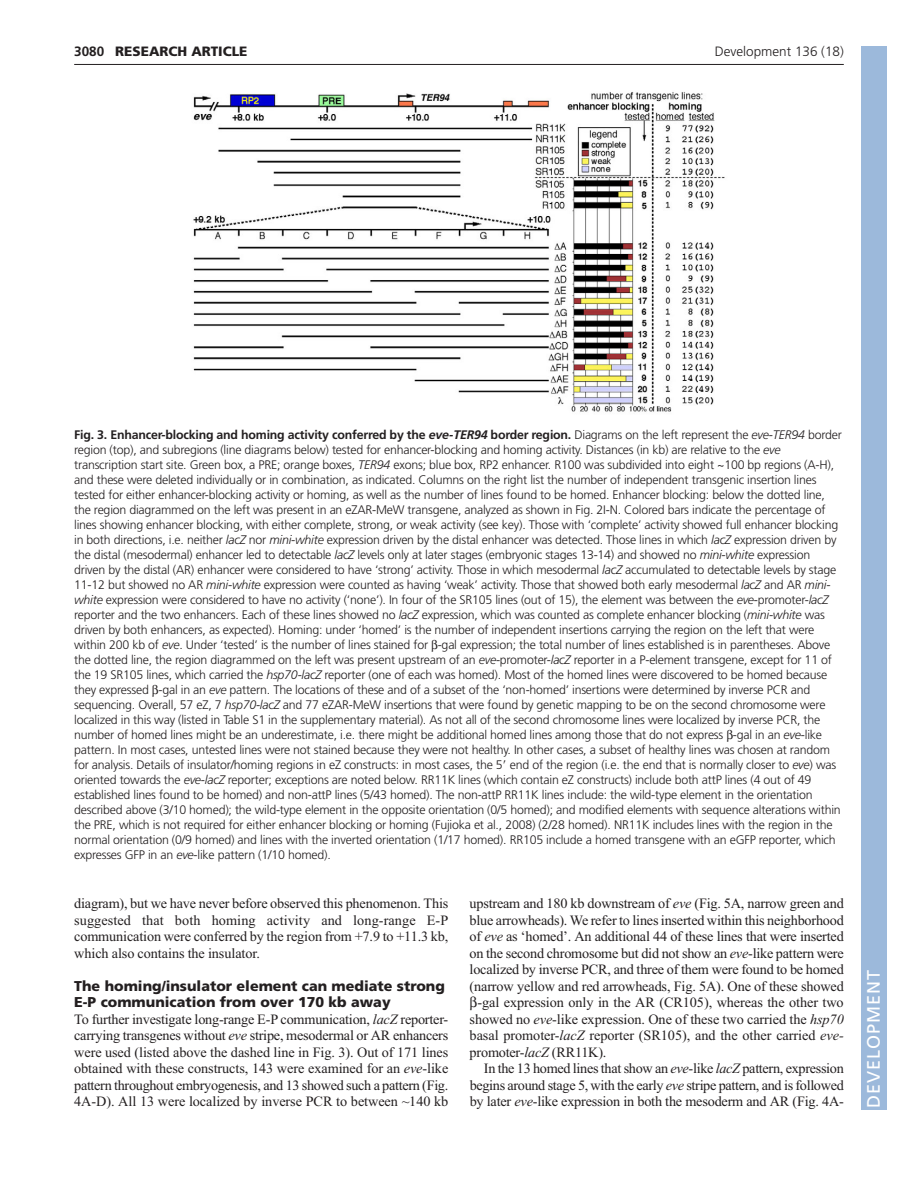
<style>
.page{position:relative;width:918px;height:1188px;background:#fff}
.page>*{position:absolute;margin:0;border:0;box-sizing:border-box;transform-origin:0 0}
.t1{font:18px "Frutiger LT Std";letter-spacing:.055em;color:#fff}
.t2{font:14.25px/16.5px "Times New Roman";letter-spacing:-.015em;color:#231f20;text-align:justify}
.t3{font:900 14.25px/16.5px "Frutiger LT Std";color:#231f20}
.t4{font:300 13.5px "Frutiger LT Std";color:#231f20}
.t5{font:900 13.5px "Frutiger LT Std";color:#231f20}
.t6{font:700 13.5px "Frutiger LT Std";color:#231f20}
.t7{font:300 12.3px/15px "Frutiger LT Std";letter-spacing:-.015em;color:#231f20}
.s1{font-weight:700}
.s2{font-weight:700;font-style:italic}
.s3{font-style:italic}
.s4{font-family:"Mathematical Pi One";font-weight:400}
</style>
<div class="page">
<hr style="left:74px;top:64px;width:770px;height:1px;background:#231f20">
<img style="left:193px;top:92px;width:532px;height:320px">
<div style="left:861px;top:46px;width:25px;height:1064px;background:#9cb9db"></div>
<p class="t6" style="left:74px;top:46px;width:32px">3080</p>
<p class="t5" style="left:115px;top:46px;width:134px">RESEARCH ARTICLE</p>
<p class="t4" style="left:715px;top:46px;width:131px">Development 136 (18)</p>
<p class="t7" style="left:74px;top:428px;width:769px"><span class="s1">Fig. 3. Enhancer-blocking and homing activity conferred by the</span> <span class="s2">eve-TER94</span> <span class="s1">border region.</span> Diagrams on the left represent the <span class="s3">eve-TER94</span> border region (top), and subregions (line diagrams below) tested for enhancer-blocking and homing activity. Distances (in kb) are relative to the <span class="s3">eve </span>transcription start site. Green box, a PRE; orange boxes, <span class="s3">TER94</span> exons; blue box, RP2 enhancer. R100 was subdivided into eight ~100 bp regions (A-H), and these were deleted individually or in combination, as indicated. Columns on the right list the number of independent transgenic insertion lines tested for either enhancer-blocking activity or homing, as well as the number of lines found to be homed. Enhancer blocking: below the dotted line, the region diagrammed on the left was present in an eZAR-MeW transgene, analyzed as shown in Fig. 2I-N. Colored bars indicate the percentage of lines showing enhancer blocking, with either complete, strong, or weak activity (see key). Those with ‘complete’ activity showed full enhancer blocking in both directions, i.e. neither <span class="s3">lacZ</span> nor <span class="s3">mini-white</span> expression driven by the distal enhancer was detected. Those lines in which <span class="s3">lacZ</span> expression driven by the distal (mesodermal) enhancer led to detectable <span class="s3">lacZ</span> levels only at later stages (embryonic stages 13-14) and showed no <span class="s3">mini-white</span> expression driven by the distal (AR) enhancer were considered to have ‘strong’ activity. Those in which mesodermal <span class="s3">lacZ</span> accumulated to detectable levels by stage 11-12 but showed no AR <span class="s3">mini-white</span> expression were counted as having ‘weak’ activity. Those that showed both early mesodermal <span class="s3">lacZ</span> and AR <span class="s3">mini&shy;white</span> expression were considered to have no activity (‘none’). In four of the SR105 lines (out of 15), the element was between the <span class="s3">eve</span>-promoter-<span class="s3">lacZ </span>reporter and the two enhancers. Each of these lines showed no <span class="s3">lacZ</span> expression, which was counted as complete enhancer blocking (<span class="s3">mini-white</span> was driven by both enhancers, as expected). Homing: under ‘homed’ is the number of independent insertions carrying the region on the left that were within 200 kb of <span class="s3">eve</span>. Under ‘tested’ is the number of lines stained for -gal expression; the total number of lines established is in parentheses. Above the dotted line, the region diagrammed on the left was present upstream of an <span class="s3">eve</span>-promoter-<span class="s3">lacZ</span> reporter in a P-element transgene, except for 11 of the 19 SR105 lines, which carried the <span class="s3">hsp70-lacZ</span> reporter (one of each was homed). Most of the homed lines were discovered to be homed because they expressed -gal in an <span class="s3">eve</span> pattern. The locations of these and of a subset of the ‘non-homed’ insertions were determined by inverse PCR and sequencing. Overall, 57 eZ, 7 <span class="s3">hsp70-lacZ</span> and 77 eZAR-MeW insertions that were found by genetic mapping to be on the second chromosome were localized in this way (listed in Table S1 in the supplementary material). As not all of the second chromosome lines were localized by inverse PCR, the number of homed lines might be an underestimate, i.e. there might be additional homed lines among those that do not express -gal in an <span class="s3">eve</span>-like pattern. In most cases, untested lines were not stained because they were not healthy. In other cases, a subset of healthy lines was chosen at random for analysis. Details of insulator/homing regions in eZ constructs: in most cases, the 5<span class="s4">-</span> end of the region (i.e. the end that is normally closer to <span class="s3">eve</span>) was oriented towards the <span class="s3">eve-lacZ</span> reporter; exceptions are noted below. RR11K lines (which contain eZ constructs) include both attP lines (4 out of 49 established lines found to be homed) and non-attP lines (5/43 homed). The non-attP RR11K lines include: the wild-type element in the orientation described above (3/10 homed); the wild-type element in the opposite orientation (0/5 homed); and modified elements with sequence alterations within the PRE, which is not required for either enhancer blocking or homing (Fujioka et al., 2008) (2/28 homed). NR11K includes lines with the region in the normal orientation (0/9 homed) and lines with the inverted orientation (1/17 homed). RR105 include a homed transgene with an eGFP reporter, which expresses GFP in an <span class="s3">eve</span>-like pattern (1/10 homed).</p>
<p class="t2" style="left:74px;top:897px;width:376px">diagram), but we have never before observed this phenomenon. This suggested that both homing activity and long-range E-P communication were conferred by the region from +7.9 to +11.3 kb, which also contains the insulator.</p>
<p class="t3" style="left:74px;top:979px;width:372px">The homing/insulator element can mediate strong<br>E-P communication from over 170 kb away</p>
<p class="t2" style="left:74px;top:1012px;width:376px">To further investigate long-range E-P communication, <span class="s3">lacZ</span> reporter&shy;carrying transgenes without <span class="s3">eve</span> stripe, mesodermal or AR enhancers were used (listed above the dashed line in Fig. 3). Out of 171 lines obtained with these constructs, 143 were examined for an <span class="s3">eve</span>-like pattern throughout embryogenesis, and 13 showed such a pattern (Fig.<br>4A-D). All 13 were localized by inverse PCR to between ~140 kb</p>
<p class="t2" style="left:470px;top:897px;width:376px">upstream and 180 kb downstream of <span class="s3">eve</span> (Fig. 5A, narrow green and</p>
<p class="t2" style="left:470px;top:913px;width:376px">blue arrowheads). We refer to lines inserted within this neighborhood</p>
<p class="t2" style="left:470px;top:930px;width:376px">of <span class="s3">eve</span> as ‘homed’. An additional 44 of these lines that were inserted</p>
<p class="t2" style="left:470px;top:946px;width:376px">on the second chromosome but did not show an <span class="s3">eve</span>-like pattern were</p>
<p class="t2" style="left:470px;top:963px;width:376px">localized by inverse PCR, and three of them were found to be homed</p>
<p class="t2" style="left:470px;top:979px;width:376px">(narrow yellow and red arrowheads, Fig. 5A). One of these showed</p>
<p class="t2" style="left:477px;top:996px;width:368px">-gal expression only in the AR (CR105), whereas the other two</p>
<p class="t2" style="left:470px;top:1012px;width:376px">showed no <span class="s3">eve</span>-like expression. One of these two carried the <span class="s3">hsp70</span></p>
<p class="t2" style="left:470px;top:1029px;width:376px">basal promoter-<span class="s3">lacZ</span> reporter (SR105), and the other carried <span class="s3">eve-</span></p>
<p class="t2" style="left:470px;top:1045px;width:138px">promoter-<span class="s3">lacZ</span> (RR11K).</p>
<p class="t2" style="left:484px;top:1062px;width:361px">In the 13 homed lines that show an <span class="s3">eve</span>-like <span class="s3">lacZ</span> pattern, expression</p>
<p class="t2" style="left:470px;top:1078px;width:376px">begins around stage 5, with the early <span class="s3">eve</span> stripe pattern, and is followed</p>
<p class="t2" style="left:470px;top:1095px;width:376px">by later <span class="s3">eve</span>-like expression in both the mesoderm and AR (Fig. 4A-</p>
<h1 class="t1" style="left:863px;top:1108px;width:140px;rotate:-90deg">DEVELOPMENT</h1>
</div>
